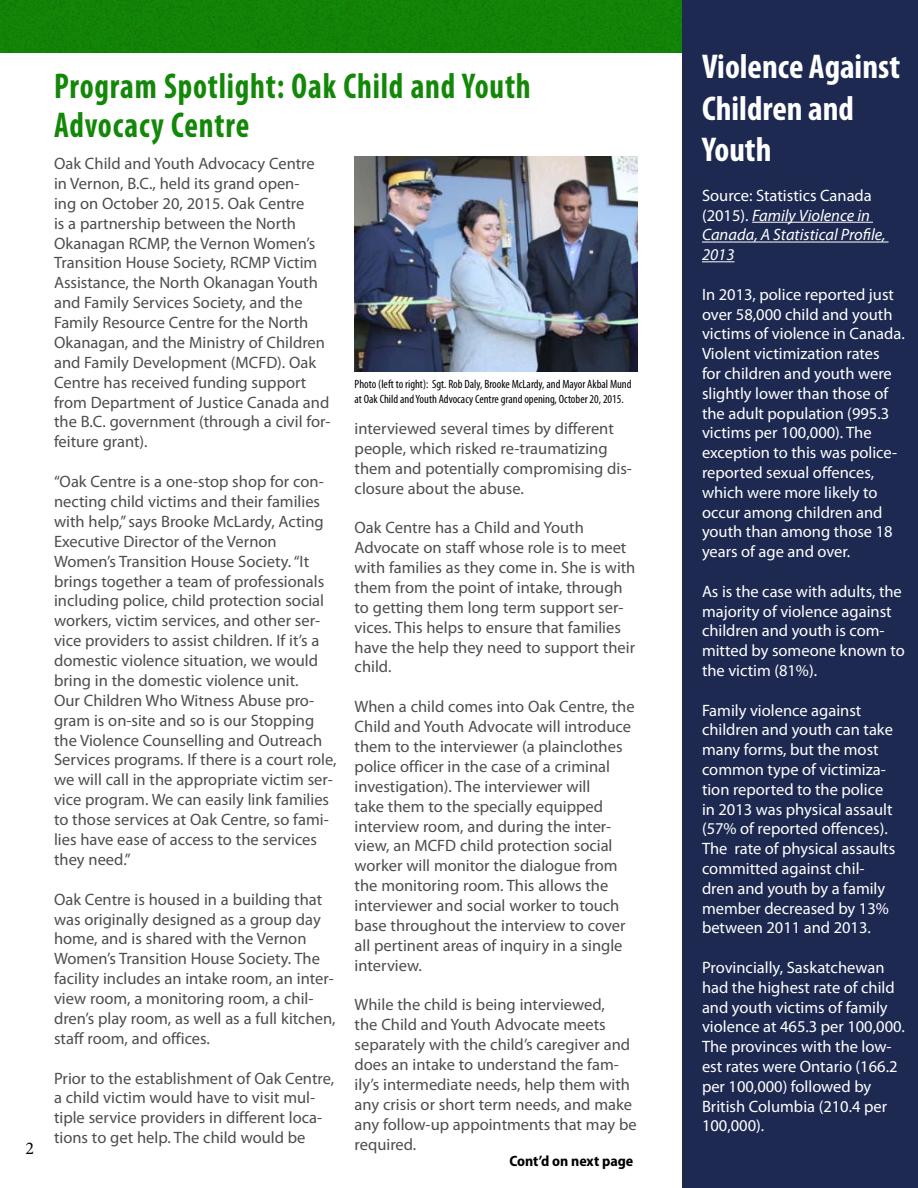
<style>
.page{position:relative;width:918px;height:1188px;background:#fff}
.page>*{position:absolute;margin:0;border:0;box-sizing:border-box;transform-origin:0 0}
.t1{font:700 condensed 36px/39px "Myriad Pro";letter-spacing:.025em;color:#138808;scale:.9 1}
.t2{font:700 condensed 34.5px/41.4px "Myriad Pro";color:#fff}
.t3{font:18px "Minion Pro";color:#000}
.t4{font:16.5px/20px "Myriad Pro";color:#4d4d4f}
.t5{font:16.5px/19.8px "Myriad Pro";color:#fff}
.t6{font:italic 16.5px/19.8px "Myriad Pro";color:#fff}
.t7{font:700 semi-condensed 15px "Myriad Pro";color:#000}
.t8{font:condensed 12px/14.4px "Myriad Pro";color:#000}
.s1{font-style:normal}
</style>
<div class="page">
<img style="left:0;top:0;width:683px;height:52px">
<div style="left:683px;top:0;width:235px;height:1188px;background:#1d2951"></div>
<img style="left:354px;top:156px;width:283px;height:216px">
<hr style="left:752px;top:222px;width:121px;height:1px;background:#fff">
<hr style="left:702px;top:242px;width:187px;height:1px;background:#fff">
<hr style="left:702px;top:261px;width:32px;height:1px;background:#fff">
<p class="t3" style="left:26px;top:1136px;width:10px">2</p>
<h1 class="t1" style="left:54px;top:66px;width:531px">Program Spotlight: Oak Child and Youth<br>Advocacy Centre</h1>
<p class="t4" style="left:54px;top:153px;width:278px">Oak Child and Youth Advocacy Centre in Vernon, B.C., held its grand open-<br>ing on October 20, 2015. Oak Centre<br>is a partnership between the North Okanagan RCMP, the Vernon Women’s Transition House Society, RCMP Victim Assistance, the North Okanagan Youth and Family Services Society, and the Family Resource Centre for the North Okanagan, and the Ministry of Children and Family Development (MCFD). Oak Centre has received funding support from Department of Justice Canada and the B.C. government (through a civil for&shy;feiture grant).</p>
<p class="t4" style="left:54px;top:471px;width:284px">“Oak Centre is a one-stop shop for con&shy;necting child victims and their families with help,” says Brooke McLardy, Acting Executive Director of the Vernon Women’s Transition House Society. “It brings together a team of professionals including police, child protection social workers, victim services, and other ser&shy;vice providers to assist children. If it’s a domestic violence situation, we would bring in the domestic violence unit.<br>Our Children Who Witness Abuse pro&shy;gram is on-site and so is our Stopping the Violence Counselling and Outreach Services programs. If there is a court role, we will call in the appropriate victim ser&shy;vice program. We can easily link families to those services at Oak Centre, so fami&shy;lies have ease of access to the services they need.”</p>
<p class="t4" style="left:54px;top:889px;width:283px">Oak Centre is housed in a building that was originally designed as a group day home, and is shared with the Vernon Women’s Transition House Society. The facility includes an intake room, an inter&shy;view room, a monitoring room, a chil&shy;dren’s play room, as well as a full kitchen, staff room, and offices.</p>
<p class="t4" style="left:54px;top:1068px;width:282px">Prior to the establishment of Oak Centre, a child victim would have to visit mul&shy;tiple service providers in different loca&shy;tions to get help. The child would be</p>
<p class="t8" style="left:355px;top:377px;width:278px">Photo (left to right): Sgt. Rob Daly, Brooke McLardy, and Mayor Akbal Mund at Oak Child and Youth Advocacy Centre grand opening, October 20, 2015.</p>
<p class="t4" style="left:355px;top:418px;width:279px">interviewed several times by different people, which risked re-traumatizing them and potentially compromising dis&shy;closure about the abuse.</p>
<p class="t4" style="left:355px;top:518px;width:282px">Oak Centre has a Child and Youth Advocate on staff whose role is to meet with families as they come in. She is with them from the point of intake, through to getting them long term support ser&shy;vices. This helps to ensure that families have the help they need to support their child.</p>
<p class="t4" style="left:355px;top:696px;width:282px">When a child comes into Oak Centre, the Child and Youth Advocate will introduce them to the interviewer (a plainclothes police officer in the case of a criminal investigation). The interviewer will<br>take them to the specially equipped interview room, and during the inter&shy;view, an MCFD child protection social worker will monitor the dialogue from the monitoring room. This allows the interviewer and social worker to touch base throughout the interview to cover all pertinent areas of inquiry in a single interview.</p>
<p class="t4" style="left:355px;top:995px;width:284px">While the child is being interviewed,<br>the Child and Youth Advocate meets separately with the child’s caregiver and does an intake to understand the fam&shy;ily’s intermediate needs, help them with any crisis or short term needs, and make any follow-up appointments that may be required.</p>
<p class="t7" style="left:509px;top:1151px;width:125px">Cont’d on next page</p>
<h2 class="t2" style="left:702px;top:45px;width:200px">Violence Against<br>Children and<br>Youth</h2>
<p class="t6" style="left:702px;top:185px;width:185px"><span class="s1">Source: Statistics Canada (2015).</span> Family Violence in<br>Canada, A Statistical Profile,<br>2013</p>
<p class="t5" style="left:702px;top:284px;width:204px">In 2013, police reported just over 58,000 child and youth victims of violence in Canada.<br>Violent victimization rates<br>for children and youth were slightly lower than those of the adult population (995.3 victims per 100,000). The exception to this was police&shy;reported sexual offences, which were more likely to occur among children and youth than among those 18 years of age and over.</p>
<p class="t5" style="left:702px;top:581px;width:204px">As is the case with adults, the majority of violence against children and youth is com&shy;mitted by someone known to the victim (81%).</p>
<p class="t5" style="left:702px;top:700px;width:195px">Family violence against children and youth can take many forms, but the most common type of victimiza&shy;tion reported to the police in 2013 was physical assault (57% of reported offences).<br>The rate of physical assaults committed against chil&shy;dren and youth by a family member decreased by 13% between 2011 and 2013.</p>
<p class="t5" style="left:702px;top:957px;width:205px">Provincially, Saskatchewan had the highest rate of child and youth victims of family violence at 465.3 per 100,000.<br>The provinces with the low&shy;est rates were Ontario (166.2 per 100,000) followed by<br>British Columbia (210.4 per<br>100,000).</p>
</div>
